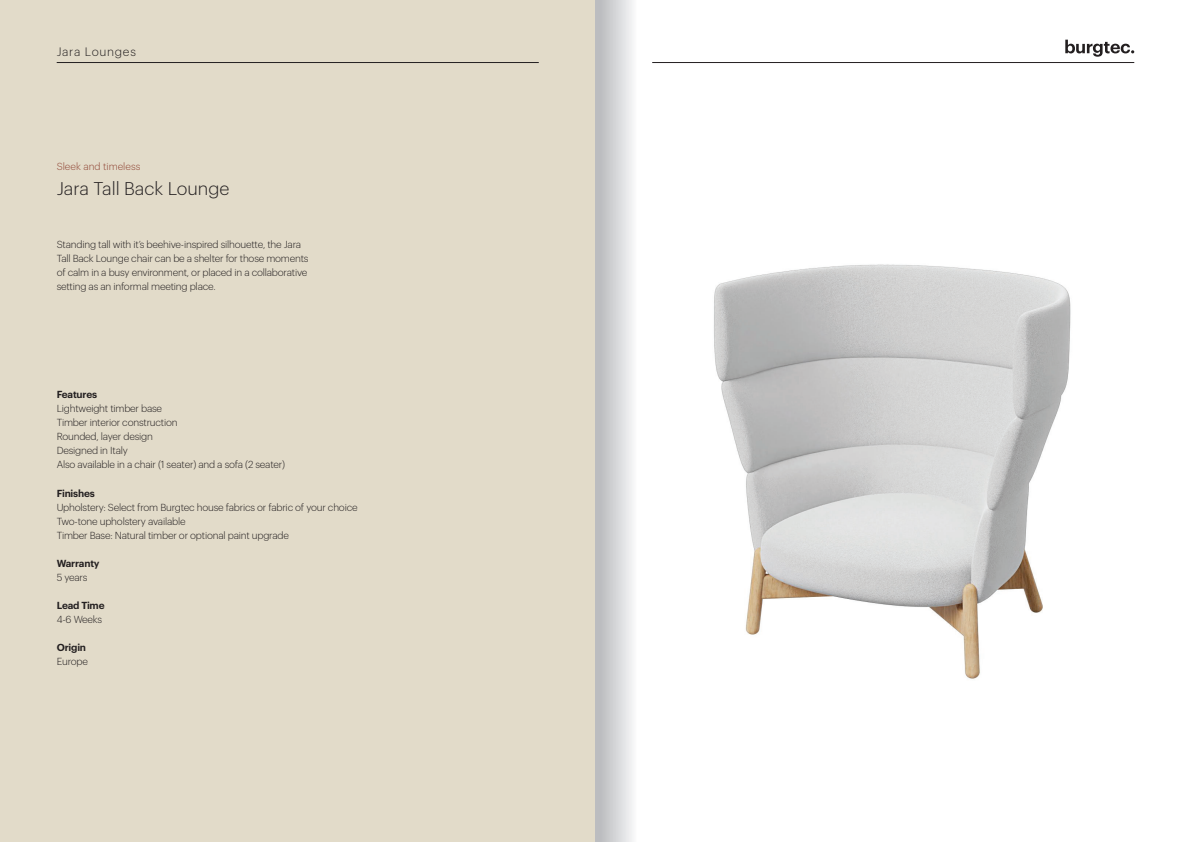
<style>
.page{position:relative;width:1191px;height:842px;background:#fff}
.page>*{position:absolute;margin:0;border:0;box-sizing:border-box;transform-origin:0 0}
.t1{font:300 18px "Graphik";color:#231f20}
.t2{font:300 12px "Graphik";letter-spacing:.06em;color:#231f20}
.t3{font:300 10px/14px "Graphik";letter-spacing:-.02em;color:#231f20}
.t4{font:600 10px "Graphik Trial";letter-spacing:-.02em;color:#231f20}
.t5{font:300 10px "Graphik";color:#8f4433}
</style>
<div class="page">
<img style="left:714px;top:264px;width:357px;height:415px">
<div style="left:0;top:0;width:595px;height:842px;background:#e2dbc9"></div>
<hr style="left:57px;top:62px;width:482px;height:1px;background:#231f20">
<hr style="left:652px;top:62px;width:482px;height:1px;background:#231f20">
<svg style="left:1065px;top:40px;width:69px;height:17px"></svg>
<div style="left:595px;top:0;width:48px;height:842px;background:linear-gradient(to right,#b4b5b8,#fff)"></div>
<p class="t2" style="left:57px;top:43px;width:81px">Jara Lounges</p>
<p class="t5" style="left:57px;top:159px;width:85px">Sleek and timeless</p>
<h1 class="t1" style="left:57px;top:175px;width:174px">Jara Tall Back Lounge</h1>
<p class="t3" style="left:57px;top:236px;width:253px">Standing tall with it’s beehive-inspired silhouette, the Jara Tall Back Lounge chair can be a shelter for those moments of calm in a busy environment, or placed in a collaborative setting as an informal meeting place.</p>
<p class="t4" style="left:57px;top:391px;width:42px">Features</p>
<p class="t3" style="left:57px;top:401px;width:230px">Lightweight timber base<br>Timber interior construction<br>Rounded, layer design<br>Designed in Italy<br>Also available in a chair (1 seater) and a sofa (2 seater)</p>
<p class="t4" style="left:57px;top:489px;width:40px">Finishes</p>
<p class="t3" style="left:57px;top:499px;width:302px">Upholstery: Select from Burgtec house fabrics or fabric of your choice<br>Two-tone upholstery available<br>Timber Base: Natural timber or optional paint upgrade</p>
<p class="t4" style="left:57px;top:559px;width:44px">Warranty</p>
<p class="t3" style="left:57px;top:569px;width:32px">5 years</p>
<p class="t4" style="left:57px;top:601px;width:49px">Lead Time</p>
<p class="t3" style="left:57px;top:611px;width:47px">4-6 Weeks</p>
<p class="t4" style="left:57px;top:643px;width:31px">Origin</p>
<p class="t3" style="left:57px;top:653px;width:33px">Europe</p>
</div>
